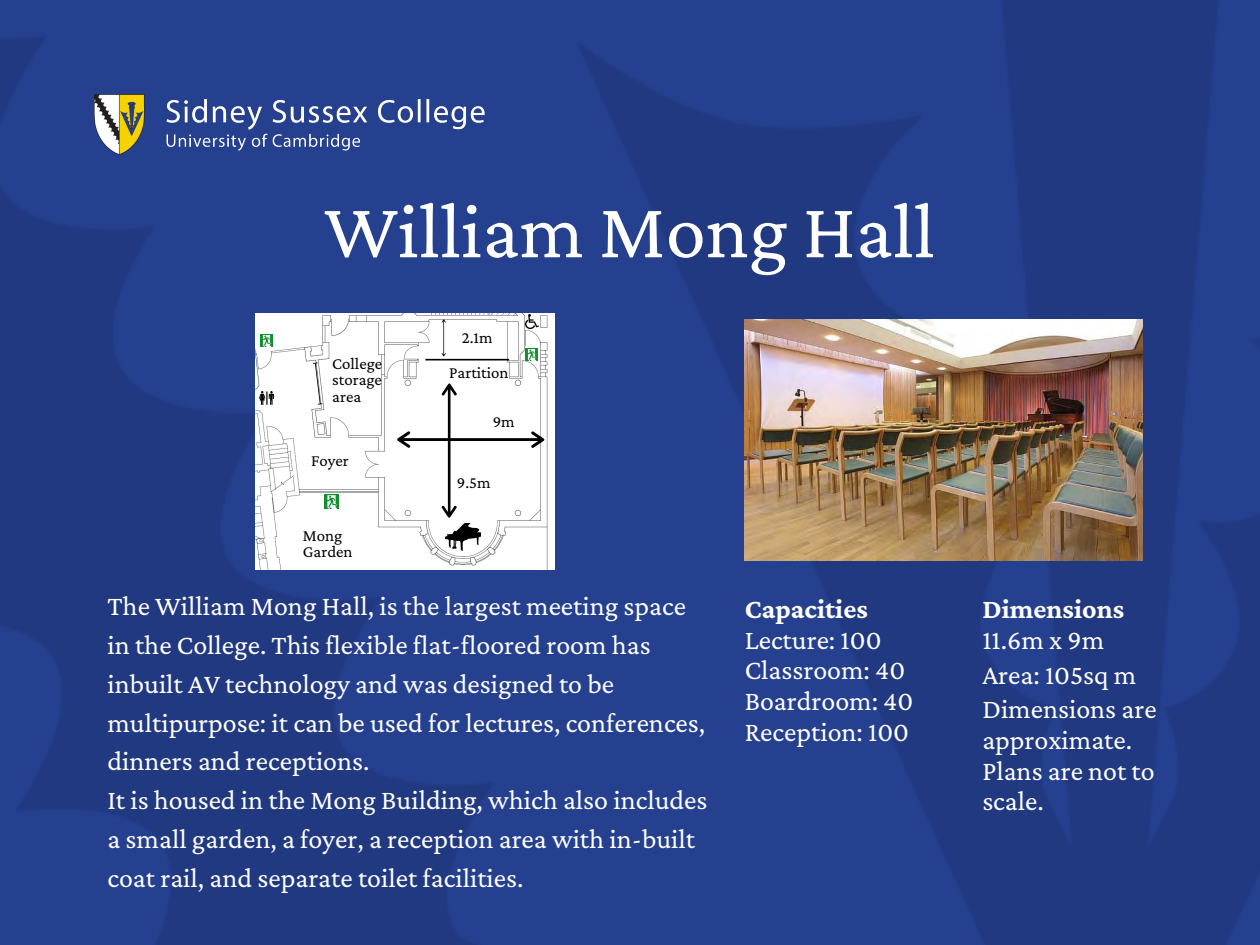
<style>
.page{position:relative;width:1260px;height:945px;background:#fff}
.page>*{position:absolute;margin:0;border:0;box-sizing:border-box;transform-origin:0 0}
.t1{font:80.5px "Crimson Pro";color:#fff}
.t2{font:28px/38.8px "Crimson Pro";color:#fff}
.t3{font:700 28px "Crimson Pro";color:#fff}
.t4{font:16.8px/16.8px "Crimson Pro";color:#000;text-align:justify}
</style>
<div class="page">
<img style="left:0;top:0;width:1259px;height:945px">
<img style="left:94px;top:94px;width:393px;height:61px">
<img style="left:256px;top:313px;width:299px;height:257px">
<svg style="left:397px;top:384px;width:147px;height:134px"></svg>
<img style="left:745px;top:319px;width:398px;height:241px">
<svg style="left:425px;top:319px;width:84px;height:41px"></svg>
<svg style="left:313px;top:362px;width:10px;height:43px"></svg>
<svg style="left:526px;top:348px;width:11px;height:12px"></svg>
<svg style="left:261px;top:335px;width:11px;height:12px"></svg>
<svg style="left:325px;top:495px;width:13px;height:13px"></svg>
<img style="left:259px;top:391px;width:15px;height:13px">
<img style="left:526px;top:314px;width:12px;height:15px">
<img style="left:446px;top:524px;width:34px;height:26px">
<h1 class="t1" style="left:324px;top:185px;width:612px">William Mong Hall</h1>
<p class="t4" style="left:332px;top:355px;width:51px">College storage area</p>
<p class="t4" style="left:311px;top:452px;width:39px">Foyer</p>
<p class="t4" style="left:303px;top:527px;width:51px">Mong<br>Garden</p>
<p class="t4" style="left:462px;top:329px;width:32px">2.1m</p>
<p class="t4" style="left:449px;top:364px;width:61px">Partition</p>
<p class="t4" style="left:493px;top:413px;width:24px">9m</p>
<p class="t4" style="left:457px;top:474px;width:35px">9.5m</p>
<p class="t2" style="left:107px;top:586px;width:602px">The William Mong Hall, is the largest meeting space in the College. This flexible flat-floored room has inbuilt AV technology and was designed to be multipurpose: it can be used for lectures, conferences, dinners and receptions.<br>It is housed in the Mong Building, which also includes a small garden, a foyer, a reception area with in-built coat rail, and separate toilet facilities.</p>
<p class="t3" style="left:745px;top:593px;width:125px">Capacities</p>
<p class="t2" style="left:745px;top:624px;width:170px;line-height:30.6px">Lecture: 100<br>Classroom: 40<br>Boardroom: 40<br>Reception: 100</p>
<p class="t3" style="left:982px;top:593px;width:143px">Dimensions</p>
<p class="t2" style="left:982px;top:622px;width:176px;line-height:34.7px">11.6m x 9m<br>Area: 105sq m<br>Dimensions are</p>
<p class="t2" style="left:982px;top:724px;width:174px;line-height:30.6px">approximate.<br>Plans are not to scale.</p>
</div>
